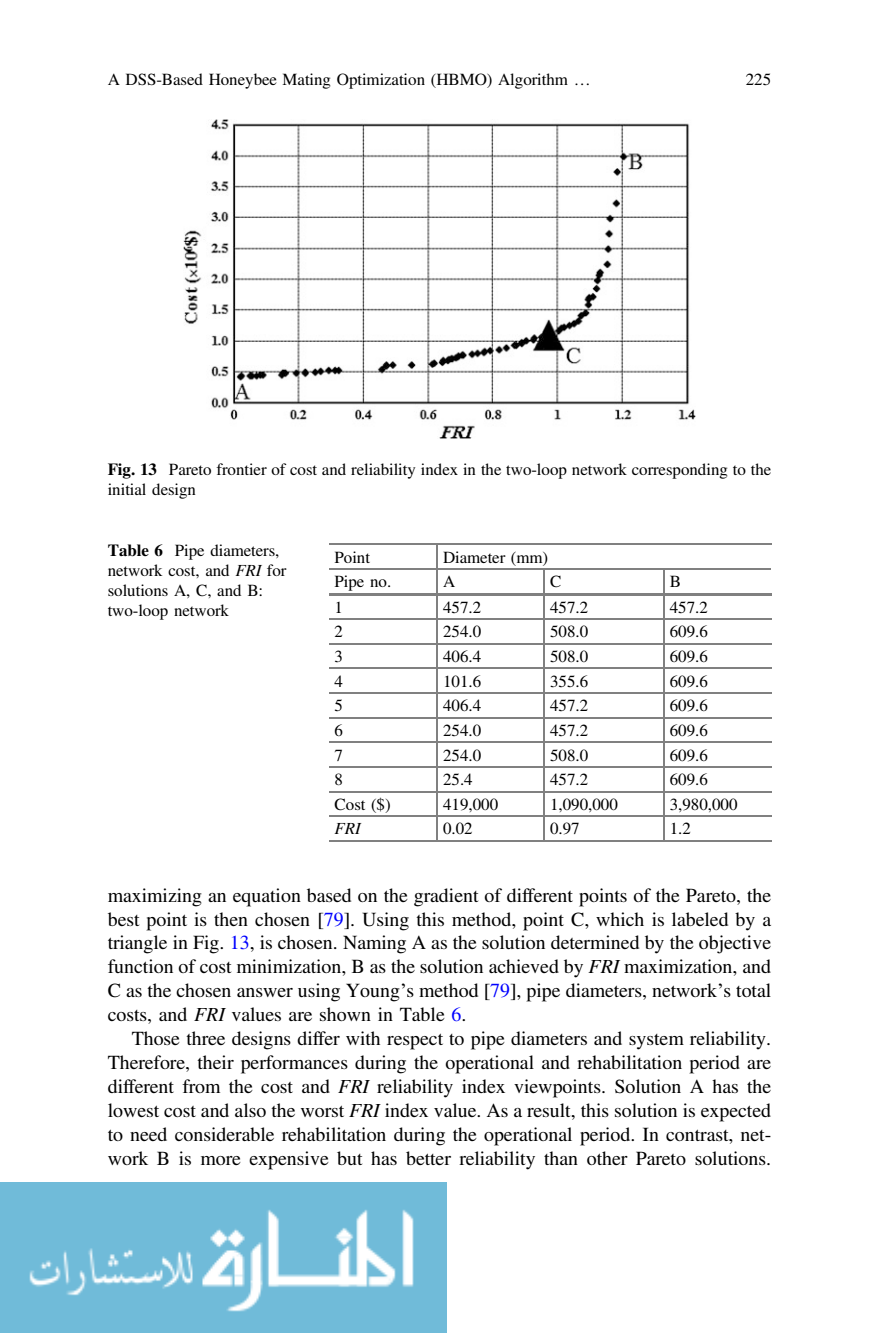
<style>
.page{position:relative;width:879px;height:1333px;background:#fff}
.page>*{position:absolute;margin:0;border:0;box-sizing:border-box;transform-origin:0 0}
.t1{font:20px/24px "Grkrxc Jnldwm Adv TT5 ada 87 cc";color:#000;text-align:justify}
.t2{font:17px/20px "Grkrxc Jnldwm Adv TT5 ada 87 cc";color:#000}
.t3{font:17px "Tyrlyq Fpnyhx Adv T Tf 2 e 4 df 62.I";color:#000}
.s1{font-family:"Mqbcbh Scglpw Adv TT3713 a 231"}
.s2{font-family:"Fhhsmq Jnlgyx Adv T Teeee 58 d 9.B"}
.s3{font-family:"Tyrlyq Fpnyhx Adv T Tf 2 e 4 df 62.I"}
.s4{color:#00f}
</style>
<div class="page">
<img style="left:0;top:1182px;width:446px;height:150px">
<img style="left:184px;top:119px;width:511px;height:319px">
<hr style="left:329px;top:544px;width:442px;height:1px;background:#808080">
<hr style="left:329px;top:840px;width:442px;height:1px;background:#808080">
<hr style="left:329px;top:568px;width:107px;height:1px;background:#808080">
<hr style="left:437px;top:568px;width:334px;height:1px;background:#808080">
<hr style="left:329px;top:593px;width:107px;height:2px;background:#808080">
<hr style="left:437px;top:593px;width:106px;height:2px;background:#808080">
<hr style="left:544px;top:593px;width:119px;height:2px;background:#808080">
<hr style="left:664px;top:593px;width:107px;height:2px;background:#808080">
<hr style="left:329px;top:618px;width:107px;height:1px;background:#808080">
<hr style="left:437px;top:618px;width:106px;height:1px;background:#808080">
<hr style="left:544px;top:618px;width:119px;height:1px;background:#808080">
<hr style="left:664px;top:618px;width:107px;height:1px;background:#808080">
<hr style="left:329px;top:643px;width:107px;height:1px;background:#808080">
<hr style="left:437px;top:643px;width:106px;height:1px;background:#808080">
<hr style="left:544px;top:643px;width:119px;height:1px;background:#808080">
<hr style="left:664px;top:643px;width:107px;height:1px;background:#808080">
<hr style="left:329px;top:668px;width:107px;height:1px;background:#808080">
<hr style="left:437px;top:668px;width:106px;height:1px;background:#808080">
<hr style="left:544px;top:668px;width:119px;height:1px;background:#808080">
<hr style="left:664px;top:668px;width:107px;height:1px;background:#808080">
<hr style="left:329px;top:692px;width:107px;height:1px;background:#808080">
<hr style="left:437px;top:692px;width:106px;height:1px;background:#808080">
<hr style="left:544px;top:692px;width:119px;height:1px;background:#808080">
<hr style="left:664px;top:692px;width:107px;height:1px;background:#808080">
<hr style="left:329px;top:717px;width:107px;height:1px;background:#808080">
<hr style="left:437px;top:717px;width:106px;height:1px;background:#808080">
<hr style="left:544px;top:717px;width:119px;height:1px;background:#808080">
<hr style="left:664px;top:717px;width:107px;height:1px;background:#808080">
<hr style="left:329px;top:741px;width:107px;height:1px;background:#808080">
<hr style="left:437px;top:741px;width:106px;height:1px;background:#808080">
<hr style="left:544px;top:741px;width:119px;height:1px;background:#808080">
<hr style="left:664px;top:741px;width:107px;height:1px;background:#808080">
<hr style="left:329px;top:766px;width:107px;height:1px;background:#808080">
<hr style="left:437px;top:766px;width:106px;height:1px;background:#808080">
<hr style="left:544px;top:766px;width:119px;height:1px;background:#808080">
<hr style="left:664px;top:766px;width:107px;height:1px;background:#808080">
<hr style="left:329px;top:791px;width:107px;height:1px;background:#808080">
<hr style="left:437px;top:791px;width:106px;height:1px;background:#808080">
<hr style="left:544px;top:791px;width:119px;height:1px;background:#808080">
<hr style="left:664px;top:791px;width:107px;height:1px;background:#808080">
<hr style="left:329px;top:815px;width:107px;height:1px;background:#808080">
<hr style="left:437px;top:815px;width:106px;height:1px;background:#808080">
<hr style="left:544px;top:815px;width:119px;height:1px;background:#808080">
<hr style="left:664px;top:815px;width:107px;height:1px;background:#808080">
<svg style="left:436px;top:545px;width:1px;height:295px"></svg>
<svg style="left:543px;top:569px;width:1px;height:271px"></svg>
<svg style="left:663px;top:569px;width:1px;height:271px"></svg>
<p class="t2" style="left:108px;top:71px;width:484px">A DSS-Based Honeybee Mating Optimization (HBMO) Algorithm <span class="s1">…</span></p>
<p class="t2" style="left:746px;top:71px;width:27px">225</p>
<p class="t2" style="left:108px;top:460px;width:665px"><span class="s2">Fig. 13</span> Pareto frontier of cost and reliability index in the two-loop network corresponding to the initial design</p>
<p class="t2" style="left:108px;top:542px;width:180px"><span class="s2">Table 6</span> Pipe diameters, network cost, and <span class="s3">FRI</span> for solutions A, C, and B: two-loop network</p>
<p class="t2" style="left:334px;top:548px;width:37px">Point</p>
<p class="t2" style="left:443px;top:548px;width:106px">Diameter (mm)</p>
<p class="t2" style="left:334px;top:573px;width:58px">Pipe no.</p>
<p class="t2" style="left:443px;top:573px;width:14px">A</p>
<p class="t2" style="left:550px;top:573px;width:13px">C</p>
<p class="t2" style="left:670px;top:573px;width:13px">B</p>
<p class="t2" style="left:334px;top:599px;width:10px">1</p>
<p class="t2" style="left:443px;top:599px;width:40px">457.2</p>
<p class="t2" style="left:550px;top:599px;width:40px">457.2</p>
<p class="t2" style="left:670px;top:599px;width:40px">457.2</p>
<p class="t2" style="left:334px;top:623px;width:10px">2</p>
<p class="t2" style="left:443px;top:623px;width:40px">254.0</p>
<p class="t2" style="left:550px;top:623px;width:40px">508.0</p>
<p class="t2" style="left:670px;top:623px;width:40px">609.6</p>
<p class="t2" style="left:334px;top:648px;width:10px">3</p>
<p class="t2" style="left:443px;top:648px;width:40px">406.4</p>
<p class="t2" style="left:550px;top:648px;width:40px">508.0</p>
<p class="t2" style="left:670px;top:648px;width:40px">609.6</p>
<p class="t2" style="left:334px;top:672px;width:10px">4</p>
<p class="t2" style="left:443px;top:672px;width:40px">101.6</p>
<p class="t2" style="left:550px;top:672px;width:40px">355.6</p>
<p class="t2" style="left:670px;top:672px;width:40px">609.6</p>
<p class="t2" style="left:334px;top:697px;width:10px">5</p>
<p class="t2" style="left:443px;top:697px;width:40px">406.4</p>
<p class="t2" style="left:550px;top:697px;width:40px">457.2</p>
<p class="t2" style="left:670px;top:697px;width:40px">609.6</p>
<p class="t2" style="left:334px;top:722px;width:10px">6</p>
<p class="t2" style="left:443px;top:722px;width:40px">254.0</p>
<p class="t2" style="left:550px;top:722px;width:40px">457.2</p>
<p class="t2" style="left:670px;top:722px;width:40px">609.6</p>
<p class="t2" style="left:334px;top:746px;width:10px">7</p>
<p class="t2" style="left:443px;top:746px;width:40px">254.0</p>
<p class="t2" style="left:550px;top:746px;width:40px">508.0</p>
<p class="t2" style="left:670px;top:746px;width:40px">609.6</p>
<p class="t2" style="left:334px;top:771px;width:10px">8</p>
<p class="t2" style="left:443px;top:771px;width:31px">25.4</p>
<p class="t2" style="left:550px;top:771px;width:40px">457.2</p>
<p class="t2" style="left:670px;top:771px;width:40px">609.6</p>
<p class="t2" style="left:334px;top:795px;width:57px">Cost ($)</p>
<p class="t2" style="left:443px;top:795px;width:57px">419,000</p>
<p class="t2" style="left:550px;top:795px;width:69px">1,090,000</p>
<p class="t2" style="left:670px;top:795px;width:69px">3,980,000</p>
<p class="t3" style="left:334px;top:822px;width:27px">FRI</p>
<p class="t2" style="left:443px;top:820px;width:31px">0.02</p>
<p class="t2" style="left:550px;top:820px;width:31px">0.97</p>
<p class="t2" style="left:670px;top:820px;width:23px">1.2</p>
<p class="t1" style="left:108px;top:885px;width:665px">maximizing an equation based on the gradient of different points of the Pareto, the best point is then chosen [<span class="s4">79</span>]. Using this method, point C, which is labeled by a triangle in Fig. <span class="s4">13</span>, is chosen. Naming A as the solution determined by the objective function of cost minimization, B as the solution achieved by <span class="s3">FRI</span> maximization, and C as the chosen answer using Young<span class="s1">’</span>s method [<span class="s4">79</span>], pipe diameters, network<span class="s1">’</span>s total costs, and <span class="s3">FRI</span> values are shown in Table <span class="s4">6</span>.</p>
<p class="t1" style="left:108px;top:1028px;width:665px;text-indent:24px">Those three designs differ with respect to pipe diameters and system reliability.<br>Therefore, their performances during the operational and rehabilitation period are different from the cost and <span class="s3">FRI</span> reliability index viewpoints. Solution A has the lowest cost and also the worst <span class="s3">FRI</span> index value. As a result, this solution is expected to need considerable rehabilitation during the operational period. In contrast, net&shy;work B is more expensive but has better reliability than other Pareto solutions.</p>
</div>
